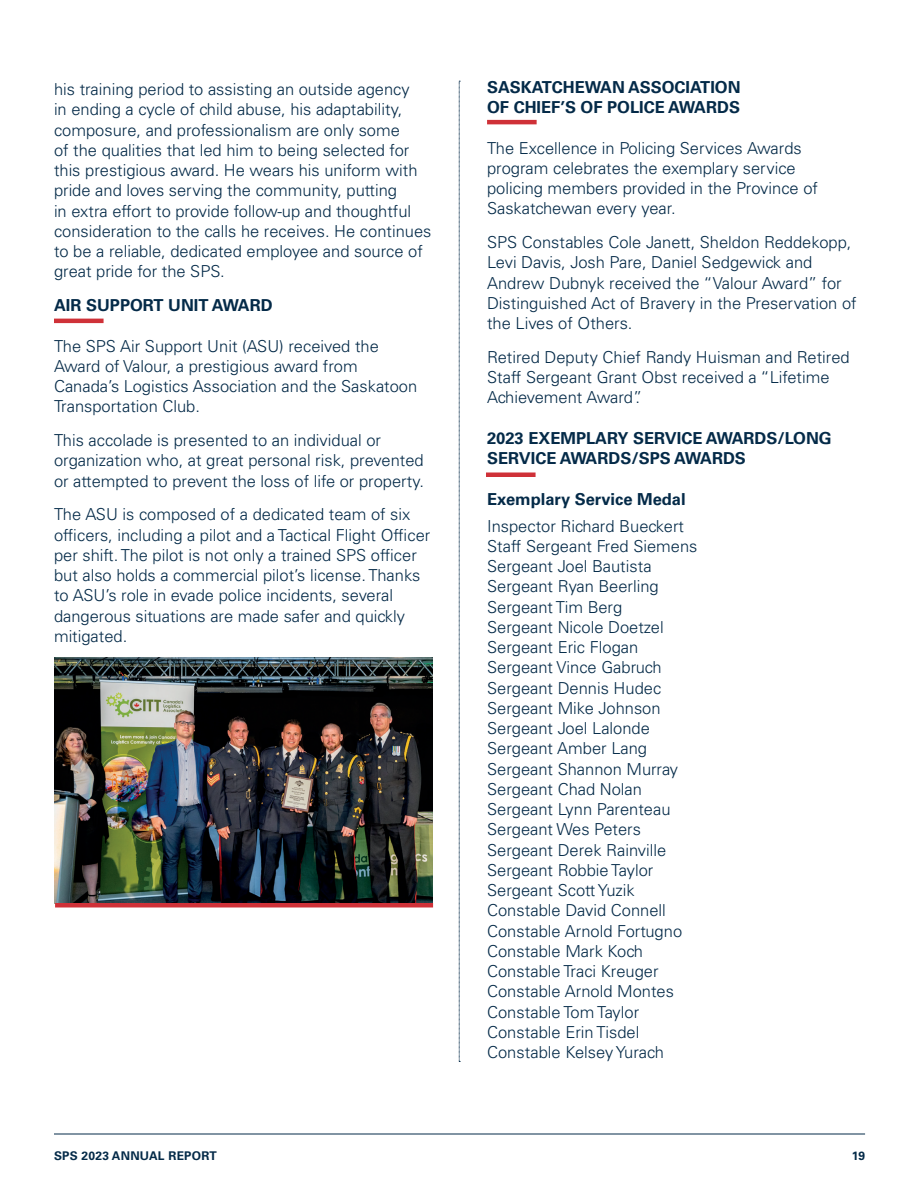
<style>
.page{position:relative;width:918px;height:1188px;background:#fff}
.page>*{position:absolute;margin:0;border:0;box-sizing:border-box;transform-origin:0 0}
.t1{font:300 16.5px/20.2px "Univers LT Std";color:#042a48}
.t2{font:700 16.5px/20.2px "Univers LT Std";color:#042a48}
.t3{font:700 12px "Univers LT Std";letter-spacing:.02em;color:#042a48}
</style>
<div class="page">
<hr style="left:54px;top:1134px;width:811px;height:1px;background:#042a48">
<img style="left:55px;top:658px;width:378px;height:245px">
<svg style="left:459px;top:81px;width:1px;height:981px"></svg>
<hr style="left:54px;top:319px;width:50px;height:4px;background:#cf3138">
<hr style="left:487px;top:120px;width:50px;height:4px;background:#cf3138">
<div style="left:486px;top:472px;width:50px;height:5px;background:#cf3138"></div>
<div style="left:55px;top:903px;width:378px;height:5px;background:#cf3138"></div>
<p class="t1" style="left:54px;top:79px;width:379px">his training period to assisting an outside agency<br>in ending a cycle of child abuse, his adaptability, composure, and professionalism are only some<br>of the qualities that led him to being selected for this prestigious award. He wears his uniform with pride and loves serving the community, putting<br>in extra effort to provide follow-up and thoughtful consideration to the calls he receives. He continues to be a reliable, dedicated employee and source of great pride for the SPS.</p>
<p class="t2" style="left:54px;top:295px;width:220px">AIR SUPPORT UNIT AWARD</p>
<p class="t1" style="left:54px;top:336px;width:365px">The SPS Air Support Unit (ASU) received the Award of Valour, a prestigious award from Canada’s Logistics Association and the Saskatoon Transportation Club.</p>
<p class="t1" style="left:54px;top:430px;width:372px">This accolade is presented to an individual or organization who, at great personal risk, prevented or attempted to prevent the loss of life or property.</p>
<p class="t1" style="left:54px;top:504px;width:378px">The ASU is composed of a dedicated team of six officers, including a pilot and a Tactical Flight Officer per shift. The pilot is not only a trained SPS officer but also holds a commercial pilot’s license. Thanks to ASU’s role in evade police incidents, several dangerous situations are made safer and quickly mitigated.</p>
<p class="t2" style="left:487px;top:77px;width:255px">SASKATCHEWAN ASSOCIATION<br>OF CHIEF’S OF POLICE AWARDS</p>
<p class="t1" style="left:487px;top:138px;width:332px">The Excellence in Policing Services Awards program celebrates the exemplary service policing members provided in the Province of Saskatchewan every year.</p>
<p class="t1" style="left:487px;top:232px;width:371px">SPS Constables Cole Janett, Sheldon Reddekopp, Levi Davis, Josh Pare, Daniel Sedgewick and Andrew Dubnyk received the “Valour Award” for Distinguished Act of Bravery in the Preservation of the Lives of Others.</p>
<p class="t1" style="left:487px;top:347px;width:364px">Retired Deputy Chief Randy Huisman and Retired<br>Staff Sergeant Grant Obst received a “Lifetime<br>Achievement Award”.</p>
<p class="t2" style="left:487px;top:428px;width:346px">2023 EXEMPLARY SERVICE AWARDS/LONG<br>SERVICE AWARDS/SPS AWARDS</p>
<p class="t2" style="left:487px;top:489px;width:200px">Exemplary Service Medal</p>
<p class="t1" style="left:487px;top:516px;width:212px">Inspector Richard Bueckert<br>Staff Sergeant Fred Siemens<br>Sergeant Joel Bautista<br>Sergeant Ryan Beerling<br>Sergeant Tim Berg<br>Sergeant Nicole Doetzel<br>Sergeant Eric Flogan<br>Sergeant Vince Gabruch<br>Sergeant Dennis Hudec<br>Sergeant Mike Johnson<br>Sergeant Joel Lalonde<br>Sergeant Amber Lang<br>Sergeant Shannon Murray<br>Sergeant Chad Nolan<br>Sergeant Lynn Parenteau<br>Sergeant Wes Peters<br>Sergeant Derek Rainville<br>Sergeant Robbie Taylor<br>Sergeant Scott Yuzik<br>Constable David Connell<br>Constable Arnold Fortugno<br>Constable Mark Koch<br>Constable Traci Kreuger<br>Constable Arnold Montes<br>Constable Tom Taylor<br>Constable Erin Tisdel<br>Constable Kelsey Yurach</p>
<p class="t3" style="left:54px;top:1149px;width:164px">SPS 2023 ANNUAL REPORT</p>
<p class="t3" style="left:852px;top:1149px;width:15px">19</p>
</div>
